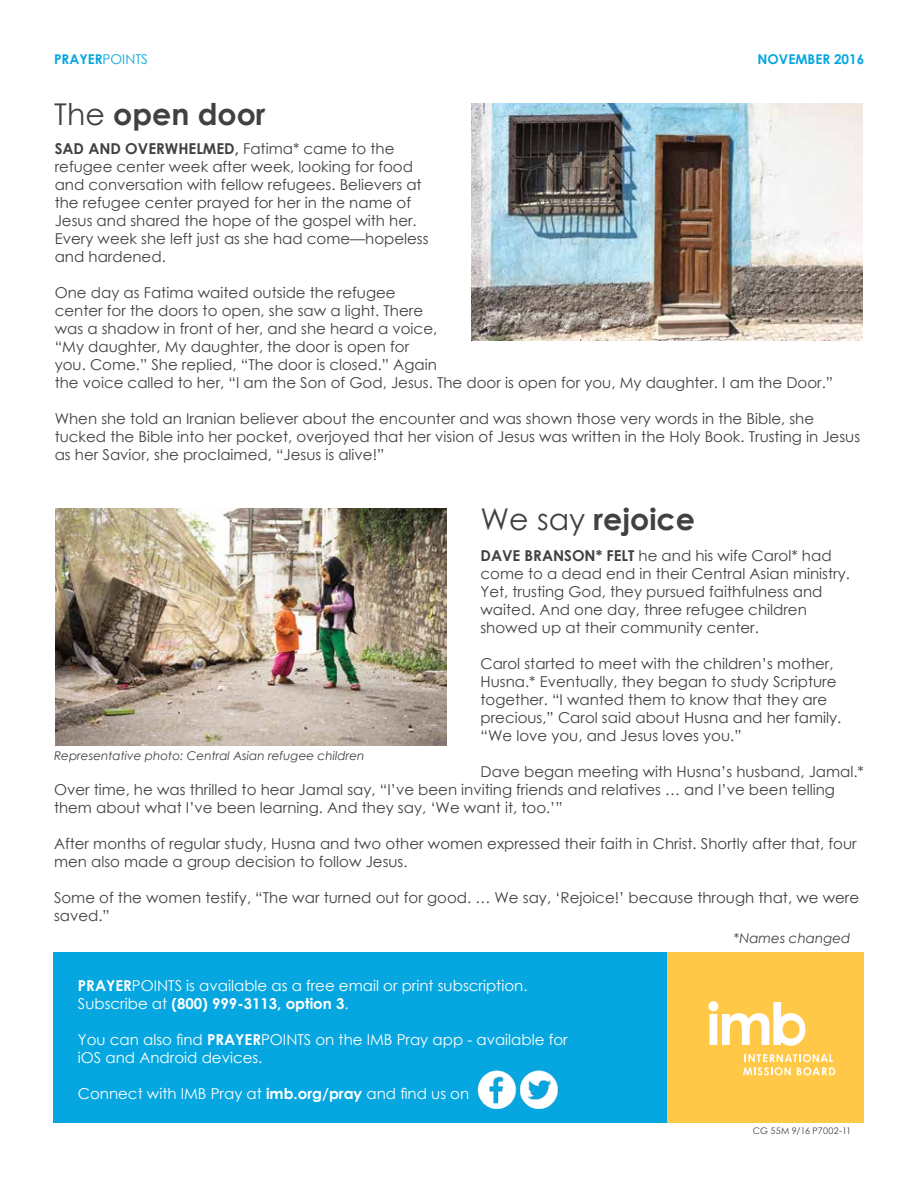
<style>
.page{position:relative;width:918px;height:1188px;background:#fff}
.page>*{position:absolute;margin:0;border:0;box-sizing:border-box;transform-origin:0 0}
.t1{font:700 30px "Century Gothic";color:#414042}
.t2{font:15px/18px "Century Gothic";color:#414042}
.t3{font:15px/18px "Century Gothic";color:#fff}
.t4{font:700 13.5px "Century Gothic";color:#06a7e0}
.t5{font:italic 13.5px "Century Gothic";color:#414042}
.t6{font:italic 12px "Century Gothic";color:#414042}
.t7{font:9px "Century Gothic";letter-spacing:.015em;color:#414042}
.s1{font-weight:400}
.s2{font-weight:700}
</style>
<div class="page">
<div style="left:53px;top:952px;width:615px;height:170px;background:#06a7e0"></div>
<svg style="left:668px;top:952px;width:196px;height:170px;background:#ffcc53"></svg>
<img style="left:475px;top:1070px;width:87px;height:38px">
<img style="left:55px;top:508px;width:392px;height:237px">
<img style="left:471px;top:104px;width:391px;height:237px">
<p class="t4" style="left:54px;top:49px;width:95px">PRAYER<span class="s1">POINTS</span></p>
<h1 class="t1" style="left:54px;top:91px;width:213px"><span class="s1">The</span> open door</h1>
<p class="t4" style="left:758px;top:49px;width:108px">NOVEMBER 2016</p>
<p class="t2" style="left:55px;top:139px;width:375px"><span class="s2">SAD AND OVERWHELMED,</span> Fatima* came to the refugee center week after week, looking for food and conversation with fellow refugees. Believers at the refugee center prayed for her in the name of Jesus and shared the hope of the gospel with her.<br>Every week she left just as she had come—hopeless and hardened.</p>
<p class="t2" style="left:55px;top:283px;width:780px">One day as Fatima waited outside the refugee<br>center for the doors to open, she saw a light. There<br>was a shadow in front of her, and she heard a voice,<br>“My daughter, My daughter, the door is open for<br>you. Come.” She replied, “The door is closed.” Again<br>the voice called to her, “I am the Son of God, Jesus. The door is open for you, My daughter. I am the Door.”</p>
<p class="t2" style="left:55px;top:409px;width:807px">When she told an Iranian believer about the encounter and was shown those very words in the Bible, she tucked the Bible into her pocket, overjoyed that her vision of Jesus was written in the Holy Book. Trusting in Jesus as her Savior, she proclaimed, “Jesus is alive!”</p>
<h1 class="t1" style="left:481px;top:497px;width:216px"><span class="s1">We say</span> rejoice</h1>
<p class="t2" style="left:481px;top:546px;width:371px"><span class="s2">DAVE BRANSON* FELT</span> he and his wife Carol* had come to a dead end in their Central Asian ministry.<br>Yet, trusting God, they pursued faithfulness and waited. And one day, three refugee children showed up at their community center.</p>
<p class="t2" style="left:481px;top:654px;width:362px">Carol started to meet with the children’s mother, Husna.* Eventually, they began to study Scripture together. “I wanted them to know that they are precious,” Carol said about Husna and her family. “We love you, and Jesus loves you.”</p>
<p class="t2" style="left:54px;top:762px;width:811px;text-indent:427px">Dave began meeting with Husna’s husband, Jamal.*<br>Over time, he was thrilled to hear Jamal say, “I’ve been inviting friends and relatives … and I’ve been telling them about what I’ve been learning. And they say, ‘We want it, too.’”</p>
<p class="t2" style="left:54px;top:834px;width:804px">After months of regular study, Husna and two other women expressed their faith in Christ. Shortly after that, four men also made a group decision to follow Jesus.</p>
<p class="t2" style="left:54px;top:888px;width:807px">Some of the women testify, “The war turned out for good. … We say, ‘Rejoice!’ because through that, we were saved.”</p>
<p class="t6" style="left:54px;top:748px;width:312px">Representative photo: Central Asian refugee children</p>
<p class="t3" style="left:78px;top:977px;width:451px"><span class="s2">PRAYER</span>POINTS is available as a free email or print subscription.<br>Subscribe at <span class="s2">(800) 999-3113, option 3</span>.</p>
<p class="t3" style="left:78px;top:1031px;width:491px">You can also find <span class="s2">PRAYER</span>POINTS on the IMB Pray app - available for iOS and Android devices.</p>
<p class="t3" style="left:78px;top:1085px;width:393px">Connect with IMB Pray at <span class="s2">imb.org/pray</span> and find us on</p>
<p class="t5" style="left:734px;top:929px;width:118px">*Names changed</p>
<p class="t7" style="left:753px;top:1124px;width:100px">CG 55M 9/16 P7002-11</p>
</div>
